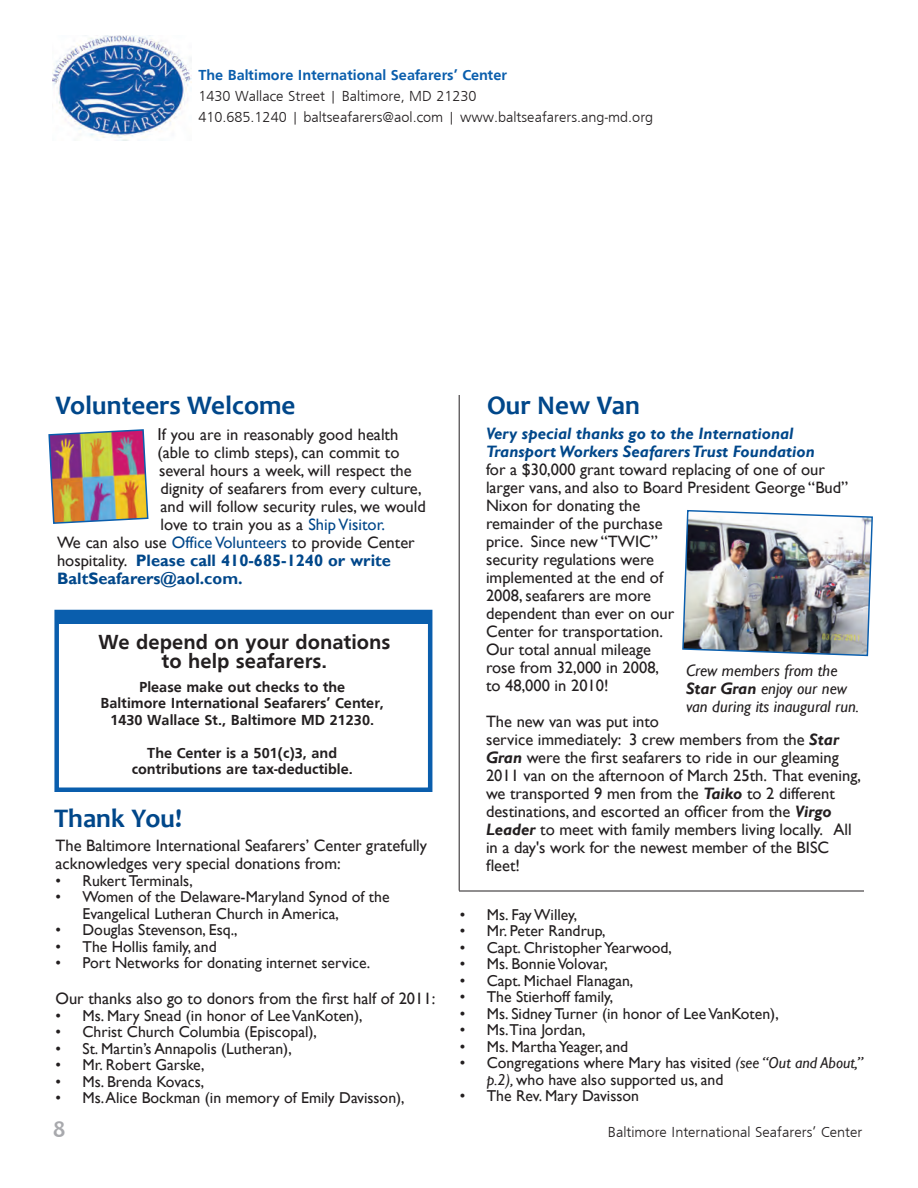
<style>
.page{position:relative;width:918px;height:1188px;background:#fff}
.page>*{position:absolute;margin:0;border:0;box-sizing:border-box;transform-origin:0 0}
.t1{font:700 27px "Candara";color:#00478a}
.t2{font:700 24px "Candara";color:#a8a9ad}
.t3{font:700 21px/19.5px "Frugal Sans";color:#231f20;text-align:center}
.t4{font:16.5px/18px "Gill Sans";color:#231f20}
.t5{font:italic 700 16.5px/18px "Gill Sans";color:#00478a}
.t6{font:700 16.5px "Gill Sans";color:#00478a}
.t7{font:italic 16.5px/18px "Gill Sans";color:#231f20}
.t8{font:15.75px/16.5px "Gill Sans";color:#231f20}
.t9{font:700 15px/16.5px "Frugal Sans";color:#231f20;text-align:center}
.t10{font:300 15px/21px "Frugal Sans";color:#231f20}
.t11{font:700 15px "Frugal Sans";color:#0a5ead}
.s1{font-size:17.25px}
.s2{color:#00478a}
.s3{font-weight:400;color:#231f20}
.s4{font-weight:700;font-style:italic}
.s5{font-weight:700}
.s6{font-style:italic}
</style>
<div class="page">
<img style="left:53px;top:36px;width:139px;height:105px">
<img style="left:682px;top:510px;width:191px;height:147px">
<img style="left:48px;top:429px;width:101px;height:95px">
<hr style="left:459px;top:395px;width:1px;height:496px;background:#231f20">
<hr style="left:459px;top:891px;width:405px;height:1px;background:#231f20">
<div style="left:54px;top:610px;width:378px;height:182px;border:4px solid #0a5ead"></div>
<div style="left:56px;top:614px;width:376px;height:9px;background:#0a5ead"></div>
<p class="t11" style="left:198px;top:66px;width:310px">The Baltimore International Seafarers’ Center</p>
<p class="t10" style="left:198px;top:85px;width:457px">1430 Wallace Street | Baltimore, MD 21230<br>410.685.1240 | baltseafarers@aol.com | www.baltseafarers.ang-md.org</p>
<h1 class="t1" style="left:56px;top:388px;width:241px">Volunteers Welcome</h1>
<p class="t4" style="left:158px;top:425px;width:242px"><span class="s1">I</span>f you are in reasonably good health</p>
<p class="t4" style="left:158px;top:443px;width:244px">(able to climb steps), can commit to</p>
<p class="t4" style="left:159px;top:461px;width:254px">several hours a week, will respect the</p>
<p class="t4" style="left:161px;top:479px;width:263px">dignity of seafarers from every culture,</p>
<p class="t4" style="left:161px;top:497px;width:267px">and will follow security rules, we would</p>
<p class="t4" style="left:161px;top:515px;width:226px">love to train you as a <span class="s2">Ship Visitor.</span></p>
<p class="t4" style="left:57px;top:533px;width:359px">We can also use <span class="s2">Office Volunteers</span> to provide Center</p>
<p class="t6" style="left:57px;top:550px;width:335px"><span class="s3">hospitality.</span> Please call 410-685-1240 or write</p>
<p class="t6" style="left:57px;top:568px;width:187px">BaltSeafarers@aol.com.</p>
<p class="t3" style="left:98px;top:632px;width:294px">We depend on your donations to help seafarers.</p>
<p class="t9" style="left:101px;top:678px;width:285px">Please make out checks to the<br>Baltimore International Seafarers’ Center,<br>1430 Wallace St., Baltimore MD 21230.</p>
<p class="t9" style="left:132px;top:744px;width:223px">The Center is a 501(c)3, and contributions are tax-deductible.</p>
<h1 class="t1" style="left:54px;top:801px;width:129px">Thank You!</h1>
<p class="t4" style="left:56px;top:837px;width:373px">The Baltimore International Seafarers’ Center gratefully acknowledges very special donations from:</p>
<p class="t8" style="left:56px;top:873px;width:139px">• Rukert Terminals,</p>
<p class="t8" style="left:82px;top:889px;width:309px;text-indent:-27px">• Women of the Delaware-Maryland Synod of the<br>Evangelical Lutheran Church in America,</p>
<p class="t8" style="left:56px;top:922px;width:184px">• Douglas Stevenson, Esq.,</p>
<p class="t8" style="left:56px;top:939px;width:163px">• The Hollis family, and</p>
<p class="t8" style="left:56px;top:955px;width:316px">• Port Networks for donating internet service.</p>
<p class="t4" style="left:56px;top:990px;width:381px">Our thanks also go to donors from the first half of 2011:</p>
<p class="t8" style="left:56px;top:1008px;width:309px">• Ms. Mary Snead (in honor of Lee VanKoten),</p>
<p class="t8" style="left:56px;top:1024px;width:263px">• Christ Church Columbia (Episcopal),</p>
<p class="t8" style="left:56px;top:1041px;width:238px">• St. Martin’s Annapolis (Lutheran),</p>
<p class="t8" style="left:56px;top:1057px;width:151px">• Mr. Robert Garske,</p>
<p class="t8" style="left:56px;top:1074px;width:150px">• Ms. Brenda Kovacs,</p>
<p class="t8" style="left:56px;top:1090px;width:351px">• Ms. Alice Bockman (in memory of Emily Davisson),</p>
<h1 class="t1" style="left:487px;top:388px;width:154px">Our New Van</h1>
<p class="t5" style="left:486px;top:425px;width:330px">Very special thanks go to the International<br>Transport Workers Seafarers Trust Foundation</p>
<p class="t4" style="left:486px;top:461px;width:364px">for a $30,000 grant toward replacing of one of our larger vans, and also to Board President George “Bud”<br>Nixon for donating the<br>remainder of the purchase<br>price. Since new “TWIC”<br>security regulations were<br>implemented at the end of<br>2008, seafarers are more<br>dependent than ever on our<br>Center for transportation.<br>Our total annual mileage<br>rose from 32,000 in 2008,<br>to 48,000 in 2010!</p>
<p class="t4" style="left:486px;top:713px;width:377px">The new van was put into<br>service immediately: 3 crew members from the <span class="s4">Star Gran</span> were the first seafarers to ride in our gleaming 2011 van on the afternoon of March 25th. That evening, we transported 9 men from the <span class="s4">Taiko</span> to 2 different destinations, and escorted an officer from the <span class="s4">Virgo Leader</span> to meet with family members living locally. All in a day's work for the newest member of the BISC fleet!</p>
<p class="t7" style="left:686px;top:662px;width:175px">Crew members from the<br><span class="s5">Star Gran</span> enjoy our new van during its inaugural run.</p>
<p class="t8" style="left:460px;top:907px;width:119px">• Ms. Fay Willey,</p>
<p class="t8" style="left:460px;top:923px;width:147px">• Mr. Peter Randrup,</p>
<p class="t8" style="left:460px;top:940px;width:214px">• Capt. Christopher Yearwood,</p>
<p class="t8" style="left:460px;top:956px;width:150px">• Ms. Bonnie Volovar,</p>
<p class="t8" style="left:460px;top:973px;width:175px">• Capt. Michael Flanagan,</p>
<p class="t8" style="left:460px;top:989px;width:155px">• The Stierhoff family,</p>
<p class="t8" style="left:460px;top:1006px;width:321px">• Ms. Sidney Turner (in honor of Lee VanKoten),</p>
<p class="t8" style="left:460px;top:1022px;width:127px">• Ms.Tina Jordan,</p>
<p class="t8" style="left:460px;top:1039px;width:170px">• Ms. Martha Yeager, and</p>
<p class="t8" style="left:487px;top:1055px;width:378px;text-indent:-27px">• Congregations where Mary has visited <span class="s6">(see “Out and About,” p.2),</span> who have also supported us, and</p>
<p class="t8" style="left:460px;top:1088px;width:181px">• The Rev. Mary Davisson</p>
<h2 class="t2" style="left:53px;top:1114px;width:14px">8</h2>
<p class="t10" style="left:608px;top:1122px;width:256px">Baltimore International Seafarers’ Center</p>
</div>
